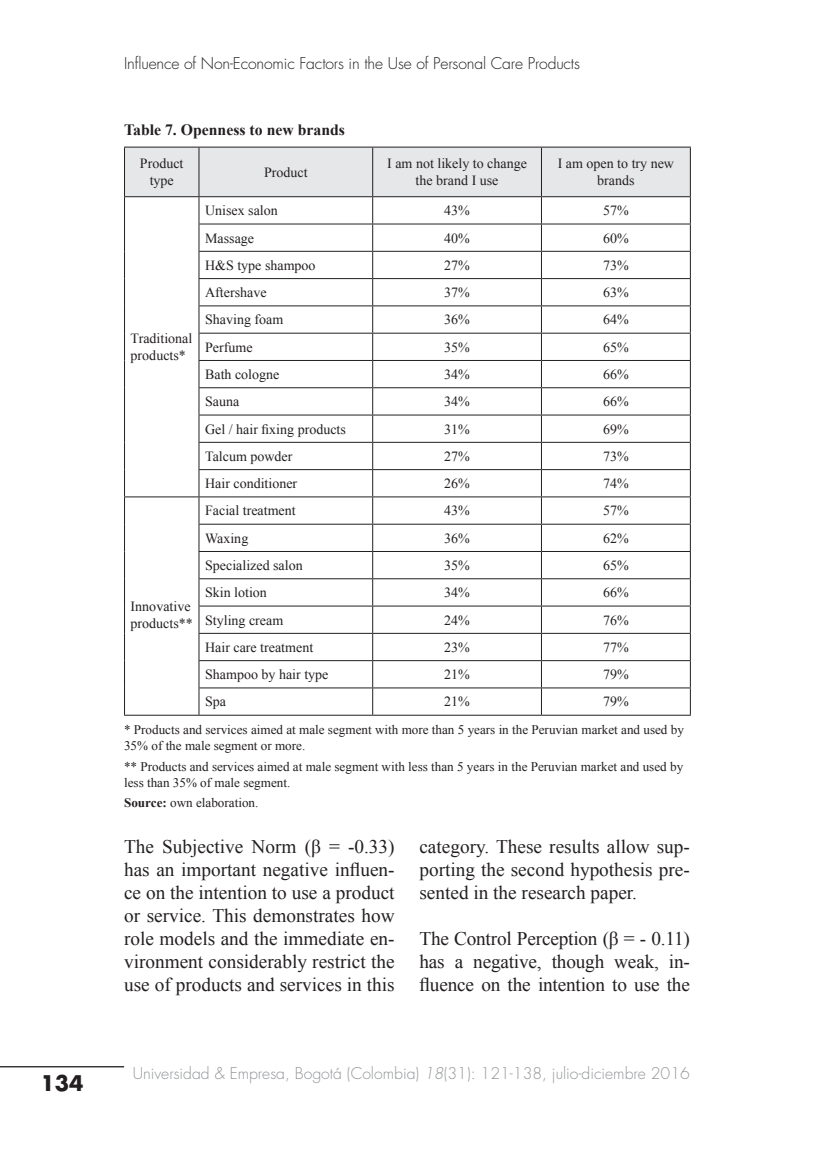
<style>
.page{position:relative;width:819px;height:1166px;background:#fff}
.page>*{position:absolute;margin:0;border:0;box-sizing:border-box;transform-origin:0 0}
.t1{font:700 21px "Futura";color:#231f20}
.Texto{font:19.25px/23.1px "Times New Roman";color:#231f20;text-align:justify}
.t2{font:300 15.75px "Futura";color:#939598}
.t3{font:300 15.75px "Futura";letter-spacing:-.01em;color:#231f20}
.Figura_o_tabla{font:700 15.75px "Times New Roman";color:#231f20}
.Texto_tabla{font:14px/16.8px "Times New Roman";color:#231f20;text-align:center}
.pie_de_foto{font:13.12px/15.8px "Times New Roman";color:#231f20}
.s1{font-weight:700}
.s2{font-style:italic}
</style>
<div class="page">
<hr style="left:0;top:1066px;width:124px;height:1px;background:#231f20">
<hr style="left:124px;top:715px;width:75px;height:1px;background:#231f20">
<svg style="left:124px;top:147px;width:567px;height:568px"></svg>
<hr style="left:199px;top:715px;width:173px;height:1px;background:#231f20">
<hr style="left:372px;top:715px;width:169px;height:1px;background:#231f20">
<hr style="left:541px;top:715px;width:149px;height:1px;background:#231f20">
<h1 class="t1" style="left:40px;top:1068px;width:45px">134</h1>
<p class="t3" style="left:124px;top:54px;width:457px">Influence of Non-Economic Factors in the Use of Personal Care Products</p>
<p class="Figura_o_tabla" style="left:124px;top:119px;width:222px">Table 7. Openness to new brands</p>
<p class="Texto_tabla" style="left:140px;top:155px;width:45px">Product type</p>
<p class="Texto_tabla" style="left:264px;top:163px;width:45px">Product</p>
<p class="Texto_tabla" style="left:387px;top:155px;width:141px">I am not likely to change the brand I use</p>
<p class="Texto_tabla" style="left:557px;top:155px;width:118px">I am open to try new brands</p>
<p class="Texto_tabla" style="left:131px;top:330px;width:63px;text-align:left">Traditional products*</p>
<p class="Texto_tabla" style="left:205px;top:202px;width:74px">Unisex salon</p>
<p class="Texto_tabla" style="left:444px;top:202px;width:27px">43%</p>
<p class="Texto_tabla" style="left:603px;top:202px;width:27px">57%</p>
<p class="Texto_tabla" style="left:205px;top:229px;width:50px">Massage</p>
<p class="Texto_tabla" style="left:444px;top:229px;width:27px">40%</p>
<p class="Texto_tabla" style="left:603px;top:229px;width:27px">60%</p>
<p class="Texto_tabla" style="left:205px;top:256px;width:112px">H&amp;S type shampoo</p>
<p class="Texto_tabla" style="left:444px;top:256px;width:27px">27%</p>
<p class="Texto_tabla" style="left:603px;top:256px;width:27px">73%</p>
<p class="Texto_tabla" style="left:205px;top:284px;width:63px">Aftershave</p>
<p class="Texto_tabla" style="left:444px;top:284px;width:27px">37%</p>
<p class="Texto_tabla" style="left:603px;top:284px;width:27px">63%</p>
<p class="Texto_tabla" style="left:205px;top:311px;width:80px">Shaving foam</p>
<p class="Texto_tabla" style="left:444px;top:311px;width:27px">36%</p>
<p class="Texto_tabla" style="left:603px;top:311px;width:27px">64%</p>
<p class="Texto_tabla" style="left:205px;top:338px;width:49px">Perfume</p>
<p class="Texto_tabla" style="left:444px;top:338px;width:27px">35%</p>
<p class="Texto_tabla" style="left:603px;top:338px;width:27px">65%</p>
<p class="Texto_tabla" style="left:205px;top:366px;width:76px">Bath cologne</p>
<p class="Texto_tabla" style="left:444px;top:366px;width:27px">34%</p>
<p class="Texto_tabla" style="left:603px;top:366px;width:27px">66%</p>
<p class="Texto_tabla" style="left:205px;top:393px;width:36px">Sauna</p>
<p class="Texto_tabla" style="left:444px;top:393px;width:27px">34%</p>
<p class="Texto_tabla" style="left:603px;top:393px;width:27px">66%</p>
<p class="Texto_tabla" style="left:205px;top:420px;width:142px">Gel / hair fixing products</p>
<p class="Texto_tabla" style="left:444px;top:420px;width:27px">31%</p>
<p class="Texto_tabla" style="left:603px;top:420px;width:27px">69%</p>
<p class="Texto_tabla" style="left:205px;top:447px;width:89px">Talcum powder</p>
<p class="Texto_tabla" style="left:444px;top:447px;width:27px">27%</p>
<p class="Texto_tabla" style="left:603px;top:447px;width:27px">73%</p>
<p class="Texto_tabla" style="left:205px;top:475px;width:94px">Hair conditioner</p>
<p class="Texto_tabla" style="left:444px;top:475px;width:27px">26%</p>
<p class="Texto_tabla" style="left:603px;top:475px;width:27px">74%</p>
<p class="Texto_tabla" style="left:205px;top:502px;width:92px">Facial treatment</p>
<p class="Texto_tabla" style="left:444px;top:502px;width:27px">43%</p>
<p class="Texto_tabla" style="left:603px;top:502px;width:27px">57%</p>
<p class="Texto_tabla" style="left:205px;top:529px;width:45px">Waxing</p>
<p class="Texto_tabla" style="left:444px;top:529px;width:27px">36%</p>
<p class="Texto_tabla" style="left:603px;top:529px;width:27px">62%</p>
<p class="Texto_tabla" style="left:205px;top:557px;width:99px">Specialized salon</p>
<p class="Texto_tabla" style="left:444px;top:557px;width:27px">35%</p>
<p class="Texto_tabla" style="left:603px;top:557px;width:27px">65%</p>
<p class="Texto_tabla" style="left:205px;top:584px;width:63px">Skin lotion</p>
<p class="Texto_tabla" style="left:444px;top:584px;width:27px">34%</p>
<p class="Texto_tabla" style="left:603px;top:584px;width:27px">66%</p>
<p class="Texto_tabla" style="left:205px;top:611px;width:80px">Styling cream</p>
<p class="Texto_tabla" style="left:444px;top:611px;width:27px">24%</p>
<p class="Texto_tabla" style="left:603px;top:611px;width:27px">76%</p>
<p class="Texto_tabla" style="left:205px;top:638px;width:110px">Hair care treatment</p>
<p class="Texto_tabla" style="left:444px;top:638px;width:27px">23%</p>
<p class="Texto_tabla" style="left:603px;top:638px;width:27px">77%</p>
<p class="Texto_tabla" style="left:205px;top:666px;width:125px">Shampoo by hair type</p>
<p class="Texto_tabla" style="left:444px;top:666px;width:27px">21%</p>
<p class="Texto_tabla" style="left:603px;top:666px;width:27px">79%</p>
<p class="Texto_tabla" style="left:205px;top:693px;width:22px">Spa</p>
<p class="Texto_tabla" style="left:444px;top:693px;width:27px">21%</p>
<p class="Texto_tabla" style="left:603px;top:693px;width:27px">79%</p>
<p class="pie_de_foto" style="left:124px;top:722px;width:561px">* Products and services aimed at male segment with more than 5 years in the Peruvian market and used by<br>35% of the male segment or more.</p>
<p class="pie_de_foto" style="left:124px;top:758px;width:560px">** Products and services aimed at male segment with less than 5 years in the Peruvian market and used by less than 35% of male segment.</p>
<p class="pie_de_foto" style="left:124px;top:795px;width:136px"><span class="s1">Source:</span> own elaboration.</p>
<p class="Texto" style="left:124px;top:834px;width:272px">The Subjective Norm (β = -0.33) has an important negative influen&shy;ce on the intention to use a product or service. This demonstrates how role models and the immediate en&shy;vironment considerably restrict the use of products and services in this</p>
<p class="Texto" style="left:419px;top:834px;width:272px">category. These results allow sup&shy;porting the second hypothesis pre&shy;sented in the research paper.</p>
<p class="Texto_tabla" style="left:131px;top:597px;width:64px;text-align:left">Innovative products**</p>
<p class="Texto" style="left:419px;top:927px;width:272px">The Control Perception (β = - 0.11) has a negative, though weak, in&shy;fluence on the intention to use the</p>
<p class="t2" style="left:133px;top:1063px;width:558px">Universidad &amp; Empresa, Bogotá (Colombia) <span class="s2">18</span>(31): 121-138, julio-diciembre 2016</p>
</div>
